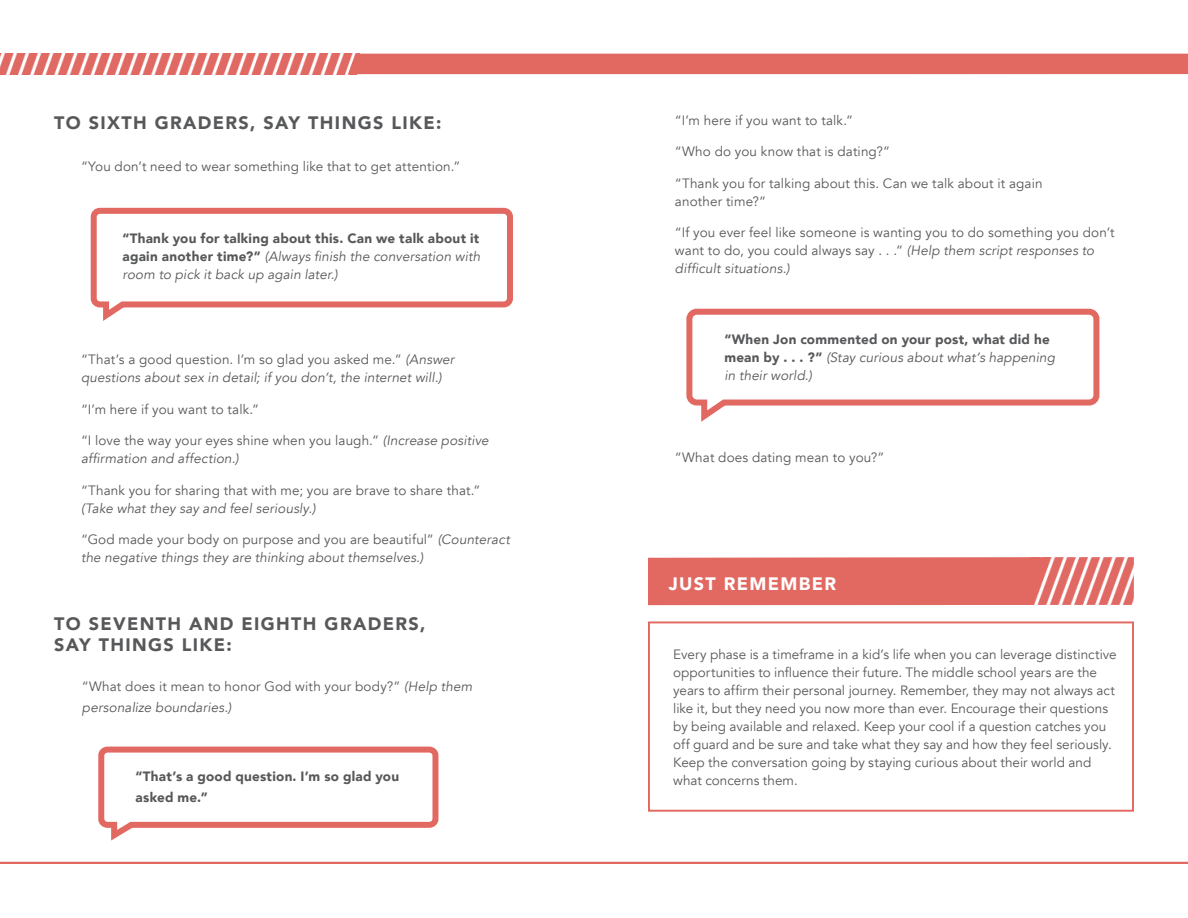
<style>
.page{position:relative;width:1188px;height:918px;background:#fff}
.page>*{position:absolute;margin:0;border:0;box-sizing:border-box;transform-origin:0 0}
.t1{font:900 18px/21.6px "Avenir";letter-spacing:.075em;color:#57585a}
.t2{font:900 18px "Avenir";letter-spacing:.075em;color:#fff}
.t3{font:13.5px/18px "Avenir";letter-spacing:.005em;color:#57585a}
.t4{font:italic 13.5px/18px "Avenir";letter-spacing:.01em;color:#57585a}
.t5{font:900 13.5px/18px "Avenir";letter-spacing:.015em;color:#57585a}
.s1{font-weight:400;font-style:italic}
.s2{font-style:normal}
.s3{font-style:italic}
</style>
<div class="page">
<img style="left:1050px;top:557px;width:84px;height:48px">
<img style="left:0;top:54px;width:348px;height:20px">
<hr style="left:0;top:862px;width:1188px;height:2px;background:#e26962">
<div style="left:348px;top:54px;width:840px;height:20px;background:#e26962"></div>
<div style="left:648px;top:621px;width:486px;height:191px;border:2px solid #e26962"></div>
<div style="left:648px;top:557px;width:402px;height:48px;background:#e26962"></div>
<svg style="left:90px;top:207px;width:423px;height:114px"></svg>
<svg style="left:686px;top:308px;width:414px;height:114px"></svg>
<svg style="left:98px;top:746px;width:341px;height:95px"></svg>
<p class="t1" style="left:54px;top:111px;width:389px">TO SIXTH GRADERS, SAY THINGS LIKE:</p>
<p class="t3" style="left:81px;top:157px;width:381px">“You don’t need to wear something like that to get attention.”</p>
<p class="t5" style="left:122px;top:229px;width:359px;text-align:justify">“Thank you for talking about this. Can we talk about it again another time?” <span class="s1">(Always finish the conversation with room to pick it back up again later.)</span></p>
<p class="t4" style="left:81px;top:351px;width:375px"><span class="s2">“That’s a good question. I’m so glad you asked me.”</span> (Answer questions about sex in detail; if you don’t, the internet will.)</p>
<p class="t3" style="left:81px;top:400px;width:180px">“I’m here if you want to talk.”</p>
<p class="t4" style="left:81px;top:432px;width:409px"><span class="s2">“I love the way your eyes shine when you laugh.”</span> (Increase positive affirmation and affection.)</p>
<p class="t3" style="left:81px;top:481px;width:401px">“Thank you for sharing that with me; you are brave to share that.” <span class="s3">(Take what they say and feel seriously.)</span></p>
<p class="t4" style="left:81px;top:531px;width:430px"><span class="s2">“God made your body on purpose and you are beautiful”</span> (Counteract the negative things they are thinking about themselves.)</p>
<p class="t1" style="left:54px;top:612px;width:373px">TO SEVENTH AND EIGHTH GRADERS,<br>SAY THINGS LIKE:</p>
<p class="t3" style="left:82px;top:676px;width:392px;line-height:21px">“What does it mean to honor God with your body?” <span class="s3">(Help them personalize boundaries.)</span></p>
<p class="t5" style="left:136px;top:765px;width:265px;line-height:21px">“That’s a good question. I’m so glad you asked me.”</p>
<p class="t3" style="left:675px;top:111px;width:180px">“I’m here if you want to talk.”</p>
<p class="t3" style="left:675px;top:143px;width:217px">“Who do you know that is dating?”</p>
<p class="t3" style="left:675px;top:174px;width:369px">“Thank you for talking about this. Can we talk about it again another time?”</p>
<p class="t3" style="left:675px;top:224px;width:441px">“If you ever feel like someone is wanting you to do something you don’t want to do, you could always say . . .” <span class="s3">(Help them script responses to difficult situations.)</span></p>
<p class="t5" style="left:724px;top:330px;width:332px">“When Jon commented on your post, what did he mean by . . . ?” <span class="s1">(Stay curious about what’s happening in their world.)</span></p>
<p class="t3" style="left:675px;top:449px;width:211px">“What does dating mean to you?”</p>
<p class="t2" style="left:669px;top:568px;width:169px">JUST REMEMBER</p>
<p class="t3" style="left:673px;top:646px;width:445px">Every phase is a timeframe in a kid’s life when you can leverage distinctive opportunities to influence their future. The middle school years are the years to affirm their personal journey. Remember, they may not always act like it, but they need you now more than ever. Encourage their questions by being available and relaxed. Keep your cool if a question catches you off guard and be sure and take what they say and how they feel seriously.<br>Keep the conversation going by staying curious about their world and what concerns them.</p>
</div>
